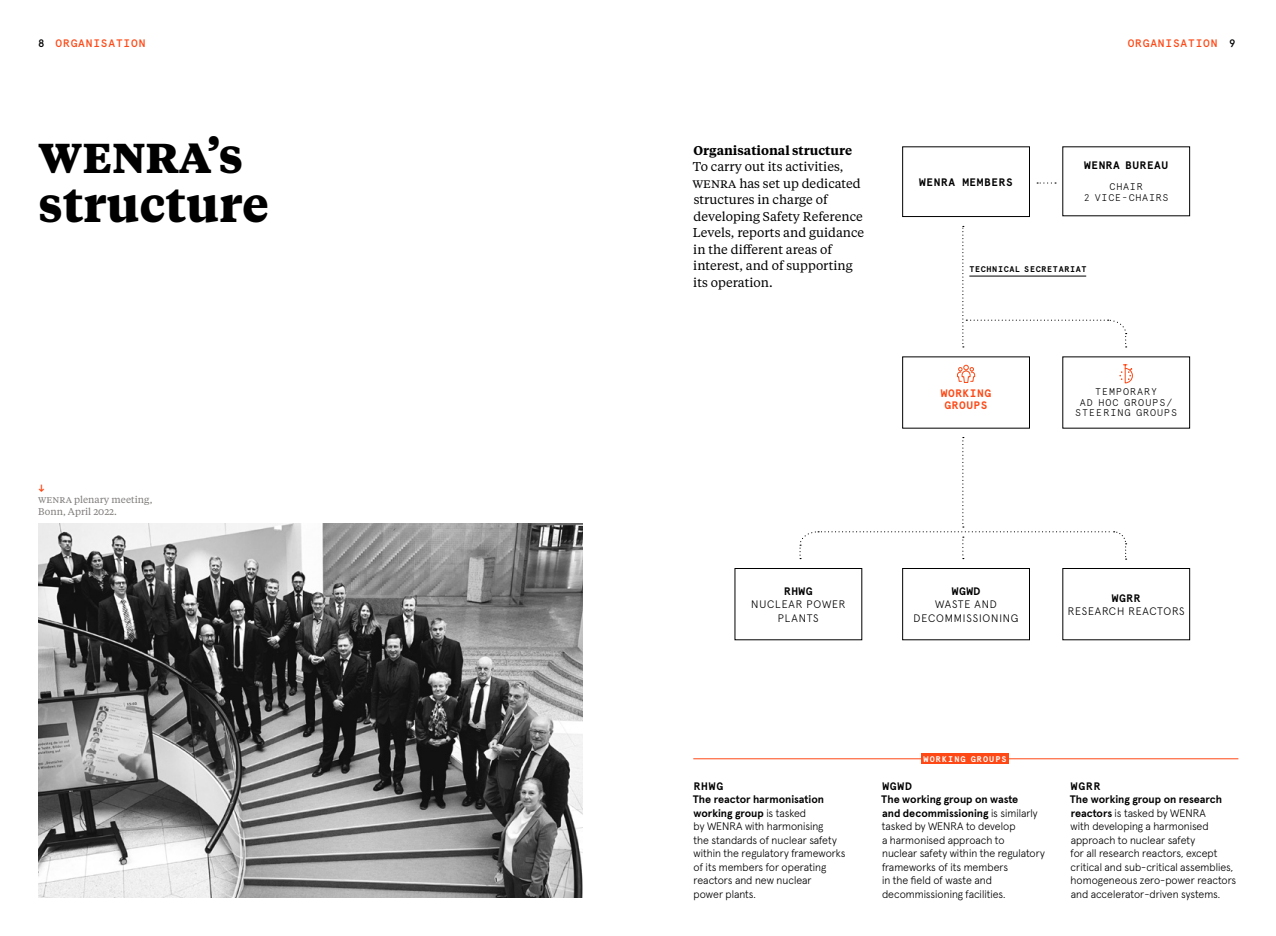
<style>
.page{position:relative;width:1276px;height:936px;background:#fff}
.page>*{position:absolute;margin:0;border:0;box-sizing:border-box;transform-origin:0 0}
.TITRE_TIEMPOS_36_36{font:700 48px/49.5px "Tiempos Text";color:#000001}
.TEXTE_COURANT_T_TEXT{font:12.75px/16.5px "Tiempos Text";color:#000001}
.INTERTITRE_TIEMPOS_8{font:600 12.75px "Tiempos Text";color:#000001}
.APERCU_LEGENDE_7_25{font:300 10.8px/13.5px "Apercu Pro";color:#000001}
.APERCU_LEGENDE_7_25-2{font:700 10.8px "Apercu Mono Pro";letter-spacing:.05em;color:#000001}
.APERCU_LEGENDE_7_25-3{font:300 10.8px/13.5px "Apercu Pro";letter-spacing:.075em;color:#000001;text-align:center}
.t1{font:500 10.8px "Apercu Mono Pro";letter-spacing:.075em;color:#fe4815}
.APERCU_LEGENDE_7_25-4{font:300 10.8px "Apercu Pro";letter-spacing:.06em;color:#000001}
.t2{font:700 10.8px "Apercu Mono Pro";letter-spacing:.05em;color:#fe4815}
.APERCU_LEGENDE_7_25-5{font:300 10.8px "Apercu Pro";letter-spacing:.065em;color:#000001}
.MONO__7_25_9{font:700 10.8px "Apercu Mono Pro";color:#000001}
.t3{font:700 10.5px "Apercu Pro";color:#fe4815}
.t4{font:300 9.75px "Apercu Mono Pro";letter-spacing:.1em;color:#000001}
.t5{font:9.75px/12px "Tiempos Text";color:#7f7c7a}
.t6{font:300 9.75px "Apercu Mono Pro";letter-spacing:.075em;color:#000001}
.t7{font:700 8.25px "Apercu Mono Pro";letter-spacing:.075em;color:#000001}
.t8{font:700 8.25px "Apercu Mono Pro";letter-spacing:.125em;color:#fff}
.s1{font-family:"Apercu";color:#000001}
.s2{font-weight:700}
</style>
<div class="page">
<div style="left:1062px;top:568px;width:128px;height:72px;border:1px solid #000001"></div>
<div style="left:902px;top:146px;width:128px;height:71px;border:1px solid #000001"></div>
<div style="left:902px;top:356px;width:128px;height:72px;border:1px solid #000001"></div>
<div style="left:734px;top:568px;width:128px;height:72px;border:1px solid #000001"></div>
<div style="left:902px;top:568px;width:128px;height:72px;border:1px solid #000001"></div>
<svg style="left:1037px;top:182px;width:19px;height:1px"></svg>
<svg style="left:799px;top:437px;width:327px;height:122px"></svg>
<img style="left:38px;top:524px;width:545px;height:373px">
<hr style="left:693px;top:758px;width:545px;height:1px;background:#fe4815">
<div style="left:921px;top:753px;width:87px;height:10px;background:#fe4815"></div>
<svg style="left:957px;top:364px;width:18px;height:19px"></svg>
<svg style="left:1119px;top:364px;width:14px;height:19px"></svg>
<svg style="left:962px;top:226px;width:164px;height:121px"></svg>
<p class="t1" style="left:38px;top:34px;width:109px"><span class="s1">8</span> ORGANISATION</p>
<p class="t1" style="left:1127px;top:34px;width:109px">ORGANISATION <span class="s1">9</span></p>
<p class="TITRE_TIEMPOS_36_36" style="left:38px;top:128px;width:232px;text-indent:168px">’s structure</p>
<p class="TITRE_TIEMPOS_36_36" style="left:38px;top:128px;width:36px">WENRA</p>
<p class="t3" style="left:38px;top:480px;width:8px">--^</p>
<p class="t5" style="left:38px;top:493px;width:116px">wenra plenary meeting,<br>Bonn, April 2022.</p>
<p class="INTERTITRE_TIEMPOS_8" style="left:693px;top:141px;width:160px">Organisational structure</p>
<p class="TEXTE_COURANT_T_TEXT" style="left:692px;top:158px;width:173px">To carry out its activities, wenra has set up dedicated structures in charge of developing Safety Reference<br>Levels, reports and guidance in the different areas of interest, and of supporting its operation.</p>
<p class="APERCU_LEGENDE_7_25-2" style="left:919px;top:174px;width:95px">WENRA MEMBERS</p>
<p class="APERCU_LEGENDE_7_25-2" style="left:1084px;top:157px;width:86px">WENRA BUREAU</p>
<p class="t4" style="left:1109px;top:179px;width:35px">CHAIR</p>
<p class="t6" style="left:1083px;top:190px;width:86px">2 VICE-CHAIRS</p>
<p class="t7" style="left:969px;top:262px;width:119px">TECHNICAL SECRETARIAT</p>
<p class="t2" style="left:941px;top:384px;width:52px">WORKING</p>
<p class="t2" style="left:944px;top:396px;width:45px">GROUPS</p>
<p class="t4" style="left:1095px;top:384px;width:64px">TEMPORARY</p>
<p class="t4" style="left:1080px;top:394px;width:94px">AD HOC GROUPS/</p>
<p class="t4" style="left:1075px;top:405px;width:103px">STEERING GROUPS</p>
<p class="APERCU_LEGENDE_7_25-2" style="left:784px;top:582px;width:30px">RHWG</p>
<p class="APERCU_LEGENDE_7_25-3" style="left:751px;top:597px;width:96px">NUCLEAR POWER<br>PLANTS</p>
<p class="APERCU_LEGENDE_7_25-2" style="left:951px;top:582px;width:30px">WGWD</p>
<p class="APERCU_LEGENDE_7_25-5" style="left:935px;top:596px;width:63px">WASTE AND</p>
<p class="APERCU_LEGENDE_7_25-3" style="left:913px;top:610px;width:106px">DECOMMISSIONING</p>
<p class="APERCU_LEGENDE_7_25-2" style="left:1112px;top:589px;width:30px">WGRR</p>
<p class="APERCU_LEGENDE_7_25-4" style="left:1067px;top:603px;width:118px">RESEARCH REACTORS</p>
<p class="MONO__7_25_9" style="left:693px;top:777px;width:31px">RHWG</p>
<p class="APERCU_LEGENDE_7_25" style="left:693px;top:791px;width:154px"><span class="s2">The reactor harmonisation working group</span> is tasked<br>by WENRA with harmonising<br>the standards of nuclear safety within the regulatory frameworks of its members for operating reactors and new nuclear<br>power plants.</p>
<p class="t8" style="left:923px;top:752px;width:84px">WORKING GROUPS</p>
<p class="APERCU_LEGENDE_7_25-2" style="left:882px;top:777px;width:31px">WGWD</p>
<p class="APERCU_LEGENDE_7_25" style="left:881px;top:791px;width:165px"><span class="s2">The working group on waste<br>and decommissioning</span> is similarly tasked by WENRA to develop<br>a harmonised approach to<br>nuclear safety within the regulatory frameworks of its members<br>in the field of waste and decommissioning facilities.</p>
<p class="APERCU_LEGENDE_7_25-2" style="left:1071px;top:777px;width:31px">WGRR</p>
<p class="APERCU_LEGENDE_7_25" style="left:1069px;top:791px;width:168px"><span class="s2">The working group on research reactors</span> is tasked by WENRA<br>with developing a harmonised approach to nuclear safety<br>for all research reactors, except critical and sub-critical assemblies, homogeneous zero-power reactors and accelerator-driven systems.</p>
</div>
